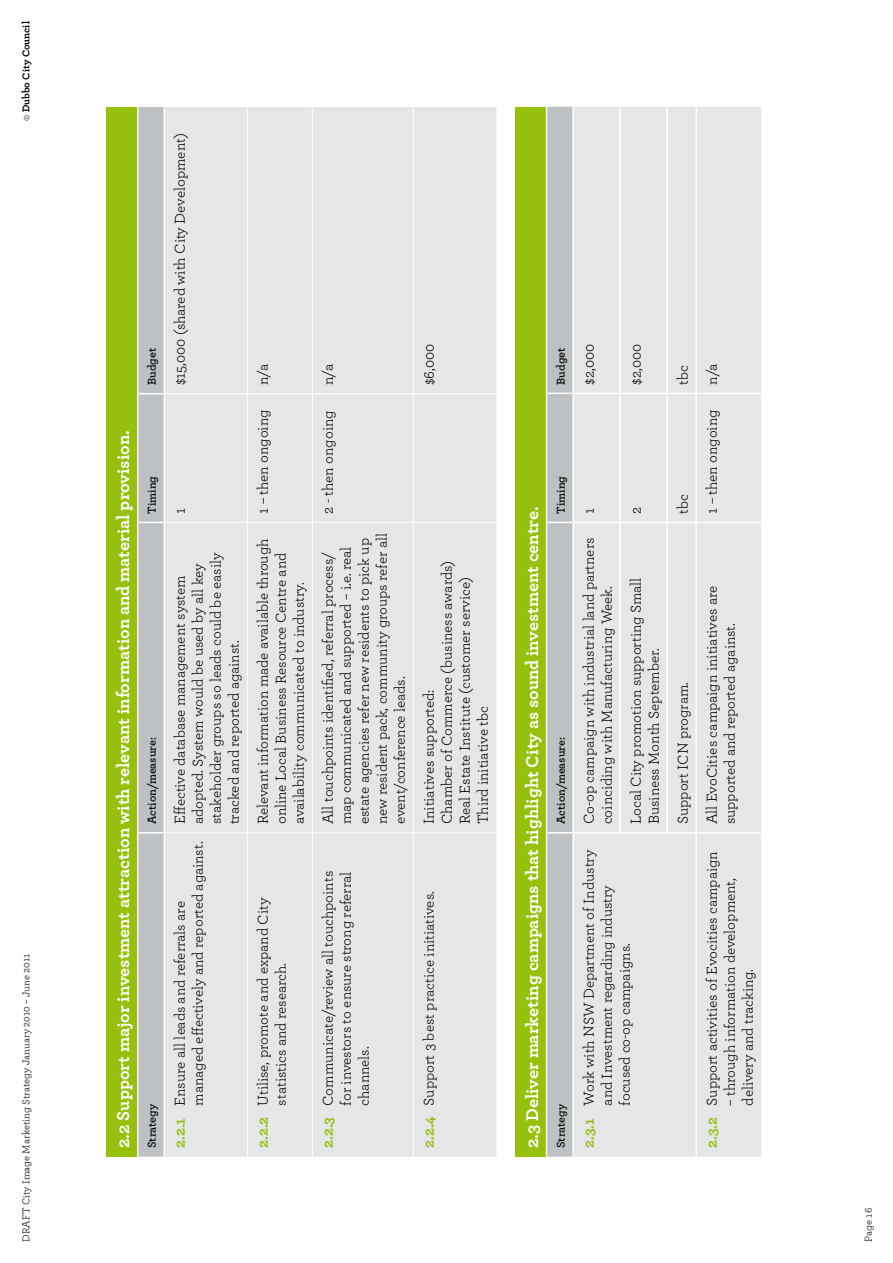
<style>
.page{position:relative;width:893px;height:1263px;background:#fff}
.page>*{position:absolute;margin:0;border:0;box-sizing:border-box;transform-origin:0 0}
.t1{font:700 18px "Archer";color:#fff}
.t2{font:15px/18px "Archer";color:#000}
.t3{font:600 12px "Archer";color:#000}
.t4{font:10.5px "Archer";color:#000}
.t5{font:700 10.5px "Archer";color:#000}
.s1{font-weight:400}
.s2{font-weight:700;color:#97bf0d}
</style>
<div class="page">
<div style="left:106px;top:107px;width:32px;height:1050px;background:#97bf0d"></div>
<div style="left:165px;top:107px;width:331px;height:1050px;background:#e5e6e7"></div>
<hr style="left:137px;top:833px;width:1px;height:324px;background:#fff">
<hr style="left:137px;top:522px;width:1px;height:311px;background:#fff">
<hr style="left:137px;top:394px;width:1px;height:128px;background:#fff">
<hr style="left:137px;top:107px;width:1px;height:287px;background:#fff">
<svg style="left:138px;top:107px;width:26px;height:1050px;background:#bfc3c6"></svg>
<hr style="left:165px;top:832px;width:82px;height:1px;background:#fff">
<hr style="left:165px;top:522px;width:82px;height:1px;background:#fff">
<hr style="left:165px;top:393px;width:82px;height:1px;background:#fff">
<hr style="left:247px;top:833px;width:1px;height:324px;background:#fff">
<hr style="left:247px;top:522px;width:1px;height:311px;background:#fff">
<hr style="left:248px;top:832px;width:64px;height:1px;background:#fff">
<hr style="left:247px;top:394px;width:1px;height:128px;background:#fff">
<hr style="left:248px;top:522px;width:64px;height:1px;background:#fff">
<hr style="left:247px;top:107px;width:1px;height:287px;background:#fff">
<hr style="left:248px;top:393px;width:64px;height:1px;background:#fff">
<hr style="left:312px;top:833px;width:1px;height:324px;background:#fff">
<hr style="left:312px;top:522px;width:1px;height:311px;background:#fff">
<hr style="left:313px;top:832px;width:100px;height:1px;background:#fff">
<hr style="left:312px;top:394px;width:1px;height:128px;background:#fff">
<hr style="left:313px;top:522px;width:100px;height:1px;background:#fff">
<hr style="left:312px;top:107px;width:1px;height:287px;background:#fff">
<hr style="left:313px;top:393px;width:100px;height:1px;background:#fff">
<hr style="left:413px;top:833px;width:1px;height:324px;background:#fff">
<hr style="left:413px;top:522px;width:1px;height:311px;background:#fff">
<hr style="left:414px;top:832px;width:82px;height:1px;background:#fff">
<hr style="left:413px;top:394px;width:1px;height:128px;background:#fff">
<hr style="left:414px;top:522px;width:82px;height:1px;background:#fff">
<hr style="left:413px;top:107px;width:1px;height:287px;background:#fff">
<hr style="left:414px;top:393px;width:82px;height:1px;background:#fff">
<div style="left:515px;top:107px;width:32px;height:1050px;background:#97bf0d"></div>
<div style="left:574px;top:107px;width:187px;height:1050px;background:#e5e6e7"></div>
<hr style="left:546px;top:833px;width:1px;height:324px;background:#fff">
<hr style="left:546px;top:522px;width:1px;height:311px;background:#fff">
<hr style="left:546px;top:393px;width:1px;height:129px;background:#fff">
<hr style="left:546px;top:107px;width:1px;height:286px;background:#fff">
<div style="left:547px;top:107px;width:25px;height:1050px;background:#bdc1c4"></div>
<hr style="left:574px;top:832px;width:45px;height:1px;background:#fff">
<hr style="left:574px;top:522px;width:45px;height:1px;background:#fff">
<hr style="left:574px;top:393px;width:45px;height:1px;background:#fff">
<hr style="left:619px;top:522px;width:2px;height:311px;background:#fff">
<hr style="left:621px;top:832px;width:45px;height:1px;background:#fff">
<hr style="left:619px;top:393px;width:2px;height:129px;background:#fff">
<hr style="left:621px;top:522px;width:45px;height:1px;background:#fff">
<hr style="left:619px;top:107px;width:2px;height:286px;background:#fff">
<hr style="left:621px;top:393px;width:45px;height:1px;background:#fff">
<hr style="left:666px;top:522px;width:2px;height:311px;background:#fff">
<svg style="left:668px;top:832px;width:27px;height:1px"></svg>
<hr style="left:666px;top:393px;width:2px;height:129px;background:#fff">
<svg style="left:668px;top:522px;width:27px;height:1px"></svg>
<hr style="left:666px;top:107px;width:2px;height:286px;background:#fff">
<svg style="left:668px;top:393px;width:27px;height:1px"></svg>
<hr style="left:695px;top:833px;width:2px;height:324px;background:#fff">
<hr style="left:695px;top:522px;width:2px;height:311px;background:#fff">
<hr style="left:697px;top:832px;width:64px;height:1px;background:#fff">
<hr style="left:695px;top:393px;width:2px;height:129px;background:#fff">
<hr style="left:697px;top:522px;width:64px;height:1px;background:#fff">
<hr style="left:695px;top:107px;width:2px;height:286px;background:#fff">
<hr style="left:697px;top:393px;width:64px;height:1px;background:#fff">
<p class="t5" style="left:20px;top:121px;width:101px;rotate:-90deg"><span class="s1">©</span> Dubbo City Council</p>
<p class="t4" style="left:20px;top:1242px;width:290px;rotate:-90deg">DRAFT City Image Marketing Strategy January 2010 – June 2011</p>
<p class="t3" style="left:144px;top:385px;width:39px;rotate:-90deg">Budget</p>
<p class="t1" style="left:112px;top:1148px;width:719px;rotate:-90deg">2.2 Support major investment attraction with relevant information and material provision.</p>
<p class="t3" style="left:144px;top:514px;width:39px;rotate:-90deg">Timing</p>
<p class="t3" style="left:144px;top:824px;width:89px;rotate:-90deg">Action/measure:</p>
<p class="t3" style="left:144px;top:1148px;width:46px;rotate:-90deg">Strategy</p>
<p class="t2" style="left:170px;top:385px;width:254px;rotate:-90deg">$15,000 (shared with City Development)</p>
<p class="t2" style="left:170px;top:514px;width:7px;rotate:-90deg">1</p>
<p class="t2" style="left:170px;top:824px;width:273px;rotate:-90deg">Effective database management system adopted. System would be used by all key stakeholder groups so leads could be easily tracked and reported against.</p>
<p class="t2" style="left:170px;top:1106px;width:266px;text-indent:-43px;rotate:-90deg"><span class="s2">2.2.1</span> Ensure all leads and referrals are managed effectively and reported against.</p>
<p class="t2" style="left:253px;top:385px;width:22px;rotate:-90deg">n/a</p>
<p class="t2" style="left:253px;top:514px;width:106px;rotate:-90deg">1 – then ongoing</p>
<p class="t2" style="left:253px;top:824px;width:287px;rotate:-90deg">Relevant information made available through online Local Business Resource Centre and availability communicated to industry.</p>
<p class="t2" style="left:318px;top:385px;width:22px;rotate:-90deg">n/a</p>
<p class="t2" style="left:318px;top:514px;width:105px;rotate:-90deg">2 - then ongoing</p>
<p class="t2" style="left:318px;top:824px;width:293px;rotate:-90deg">All touchpoints identified, referral process/ map communicated and supported – i.e. real estate agencies refer new residents to pick up new resident pack, community groups refer all event/conference leads.</p>
<p class="t2" style="left:253px;top:1105px;width:209px;text-indent:-43px;rotate:-90deg"><span class="s2">2.2.2</span> Utilise, promote and expand City statistics and research.</p>
<p class="t2" style="left:318px;top:1105px;width:236px;text-align:justify;text-indent:-43px;rotate:-90deg"><span class="s2">2.2.3</span> Communicate/review all touchpoints for investors to ensure strong referral channels.</p>
<p class="t2" style="left:419px;top:385px;width:43px;rotate:-90deg">$6,000</p>
<p class="t2" style="left:419px;top:824px;width:265px;rotate:-90deg">Initiatives supported:<br>Chamber of Commerce (business awards)<br>Real Estate Institute (customer service)<br>Third initiative tbc</p>
<p class="t2" style="left:419px;top:1148px;width:258px;rotate:-90deg"><span class="s2">2.2.4</span> Support 3 best practice initiatives.</p>
<p class="t3" style="left:553px;top:385px;width:39px;rotate:-90deg">Budget</p>
<p class="t1" style="left:521px;top:1148px;width:643px;rotate:-90deg">2.3 Deliver marketing campaigns that highlight City as sound investment centre.</p>
<p class="t3" style="left:553px;top:514px;width:39px;rotate:-90deg">Timing</p>
<p class="t3" style="left:553px;top:824px;width:89px;rotate:-90deg">Action/measure:</p>
<p class="t3" style="left:553px;top:1148px;width:46px;rotate:-90deg">Strategy</p>
<p class="t2" style="left:579px;top:385px;width:42px;rotate:-90deg">$2,000</p>
<p class="t2" style="left:626px;top:385px;width:42px;rotate:-90deg">$2,000</p>
<p class="t2" style="left:579px;top:514px;width:7px;rotate:-90deg">1</p>
<p class="t2" style="left:579px;top:824px;width:288px;rotate:-90deg">Co-op campaign with industrial land partners coinciding with Manufacturing Week.</p>
<p class="t2" style="left:626px;top:514px;width:9px;rotate:-90deg">2</p>
<p class="t2" style="left:626px;top:824px;width:248px;rotate:-90deg">Local City promotion supporting Small<br>Business Month September.</p>
<p class="t2" style="left:579px;top:1106px;width:257px;text-indent:-43px;rotate:-90deg"><span class="s2">2.3.1</span> Work with NSW Department of Industry and Investment regarding industry focused co-op campaigns.</p>
<p class="t2" style="left:673px;top:385px;width:21px;rotate:-90deg">tbc</p>
<p class="t2" style="left:673px;top:514px;width:21px;rotate:-90deg">tbc</p>
<p class="t2" style="left:702px;top:385px;width:22px;rotate:-90deg">n/a</p>
<p class="t2" style="left:702px;top:514px;width:106px;rotate:-90deg">1 – then ongoing</p>
<p class="t2" style="left:673px;top:824px;width:144px;rotate:-90deg">Support ICN program.</p>
<p class="t2" style="left:702px;top:824px;width:240px;rotate:-90deg">All EvoCities campaign initiatives are supported and reported against.</p>
<p class="t2" style="left:702px;top:1148px;width:298px;rotate:-90deg"><span class="s2">2.3.2</span> Support activities of Evocities campaign</p>
<p class="t2" style="left:720px;top:1105px;width:229px;rotate:-90deg">– through information development, delivery and tracking.</p>
<p class="t4" style="left:862px;top:1242px;width:35px;rotate:-90deg">Page 16</p>
</div>
